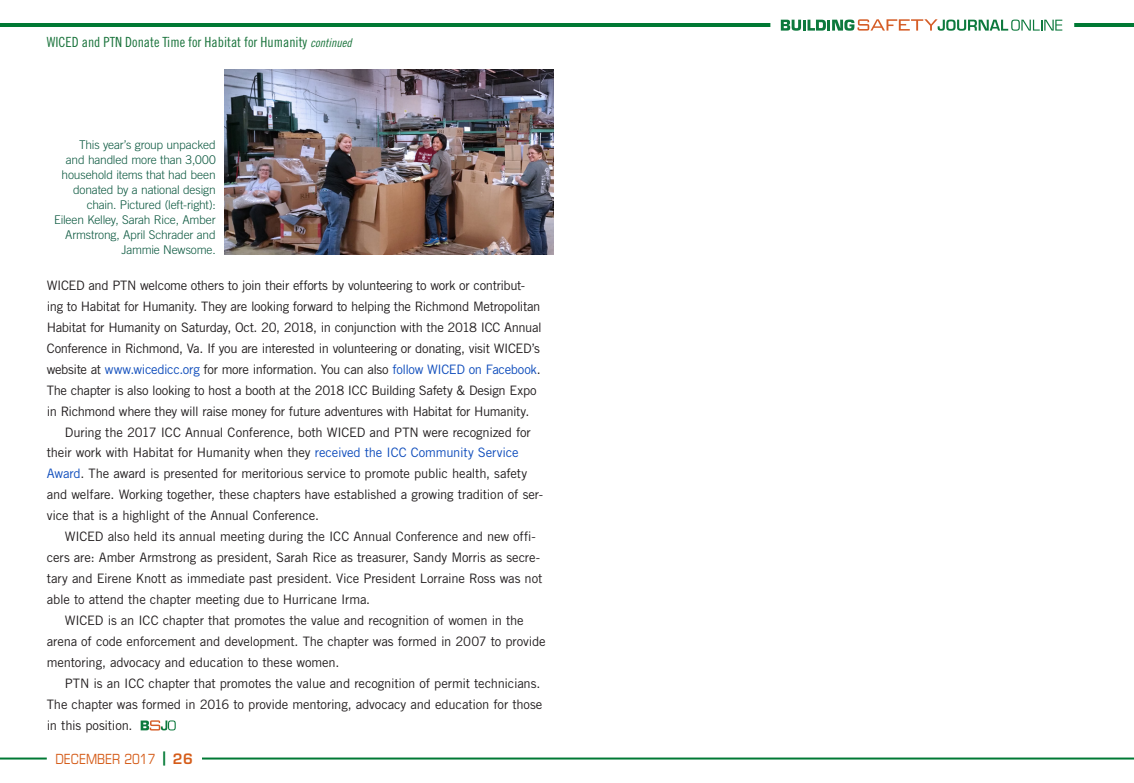
<style>
.page{position:relative;width:1134px;height:783px;background:#fff}
.page>*{position:absolute;margin:0;border:0;box-sizing:border-box;transform-origin:0 0}
.t1{font:14px "Trade Gothic LT Std Cn 18";color:#19733b}
.t2{font:condensed 14px "Eurostile";color:#d55c19}
.t3{font:13px "Trade Gothic LT Std";letter-spacing:-.02em;color:#231f20}
.t4{font:300 12px/15px "Trade Gothic LT Std";letter-spacing:-.015em;color:#0b583f;text-align:right}
.s1{font-family:"Trade Gothic LT Std Cn 18 Obl";font-size:12px}
.s2{color:#0f4dbc}
.s3{font-stretch:normal;color:#007934}
.s4{font-weight:600;font-stretch:normal}
</style>
<div class="page">
<svg style="left:141px;top:720px;width:35px;height:11px"></svg>
<img style="left:225px;top:69px;width:329px;height:185px">
<hr style="left:185px;top:758px;width:949px;height:2px;background:#007934">
<hr style="left:0;top:758px;width:47px;height:2px;background:#007934">
<div style="left:47px;top:747px;width:154px;height:24px;background:#fff"></div>
<svg style="left:781px;top:19px;width:281px;height:12px"></svg>
<hr style="left:0;top:23px;width:770px;height:4px;background:#007934">
<hr style="left:1074px;top:23px;width:60px;height:4px;background:#007934">
<p class="t1" style="left:47px;top:33px;width:306px">WICED and PTN Donate Time for Habitat for Humanity <span class="s1">continued</span></p>
<p class="t4" style="left:54px;top:137px;width:163px">This year’s group unpacked<br>and handled more than 3,000 household items that had been donated by a national design chain. Pictured (left-right):<br>Eileen Kelley, Sarah Rice, Amber<br>Armstrong, April Schrader and<br>Jammie Newsome.</p>
<p class="t3" style="left:47px;top:277px;width:480px">WICED and PTN welcome others to join their efforts by volunteering to work or contribut-</p>
<p class="t3" style="left:47px;top:298px;width:495px">ing to Habitat for Humanity. They are looking forward to helping the Richmond Metropolitan</p>
<p class="t3" style="left:47px;top:319px;width:496px">Habitat for Humanity on Saturday, Oct. 20, 2018, in conjunction with the 2018 ICC Annual</p>
<p class="t3" style="left:47px;top:340px;width:495px">Conference in Richmond, Va. If you are interested in volunteering or donating, visit WICED’s</p>
<p class="t3" style="left:47px;top:361px;width:495px">website at <span class="s2">www.wicedicc.org</span> for more information. You can also <span class="s2">follow WICED on Facebook</span>.</p>
<p class="t3" style="left:47px;top:382px;width:491px">The chapter is also looking to host a booth at the 2018 ICC Building Safety &amp; Design Expo</p>
<p class="t3" style="left:47px;top:403px;width:484px">in Richmond where they will raise money for future adventures with Habitat for Humanity.</p>
<p class="t3" style="left:65px;top:424px;width:468px">During the 2017 ICC Annual Conference, both WICED and PTN were recognized for</p>
<p class="t3" style="left:47px;top:445px;width:473px">their work with Habitat for Humanity when they <span class="s2">received the ICC Community Service</span></p>
<p class="t3" style="left:47px;top:466px;width:482px"><span class="s2">Award</span>. The award is presented for meritorious service to promote public health, safety</p>
<p class="t3" style="left:47px;top:487px;width:498px">and welfare. Working together, these chapters have established a growing tradition of ser-</p>
<p class="t3" style="left:47px;top:508px;width:274px">vice that is a highlight of the Annual Conference.</p>
<p class="t3" style="left:65px;top:529px;width:473px">WICED also held its annual meeting during the ICC Annual Conference and new offi-</p>
<p class="t3" style="left:47px;top:550px;width:495px">cers are: Amber Armstrong as president, Sarah Rice as treasurer, Sandy Morris as secre-</p>
<p class="t3" style="left:47px;top:571px;width:497px">tary and Eirene Knott as immediate past president. Vice President Lorraine Ross was not</p>
<p class="t3" style="left:47px;top:592px;width:325px">able to attend the chapter meeting due to Hurricane Irma.</p>
<p class="t3" style="left:65px;top:613px;width:460px">WICED is an ICC chapter that promotes the value and recognition of women in the</p>
<p class="t3" style="left:47px;top:634px;width:500px">arena of code enforcement and development. The chapter was formed in 2007 to provide</p>
<p class="t3" style="left:47px;top:655px;width:294px">mentoring, advocacy and education to these women.</p>
<p class="t3" style="left:65px;top:676px;width:477px">PTN is an ICC chapter that promotes the value and recognition of permit technicians.</p>
<p class="t3" style="left:47px;top:697px;width:497px">The chapter was formed in 2016 to provide mentoring, advocacy and education for those</p>
<p class="t3" style="left:47px;top:718px;width:87px">in this position.</p>
<p class="t2" style="left:55px;top:750px;width:139px">DECEMBER 2017 <span class="s3">|</span> <span class="s4">26</span></p>
</div>
